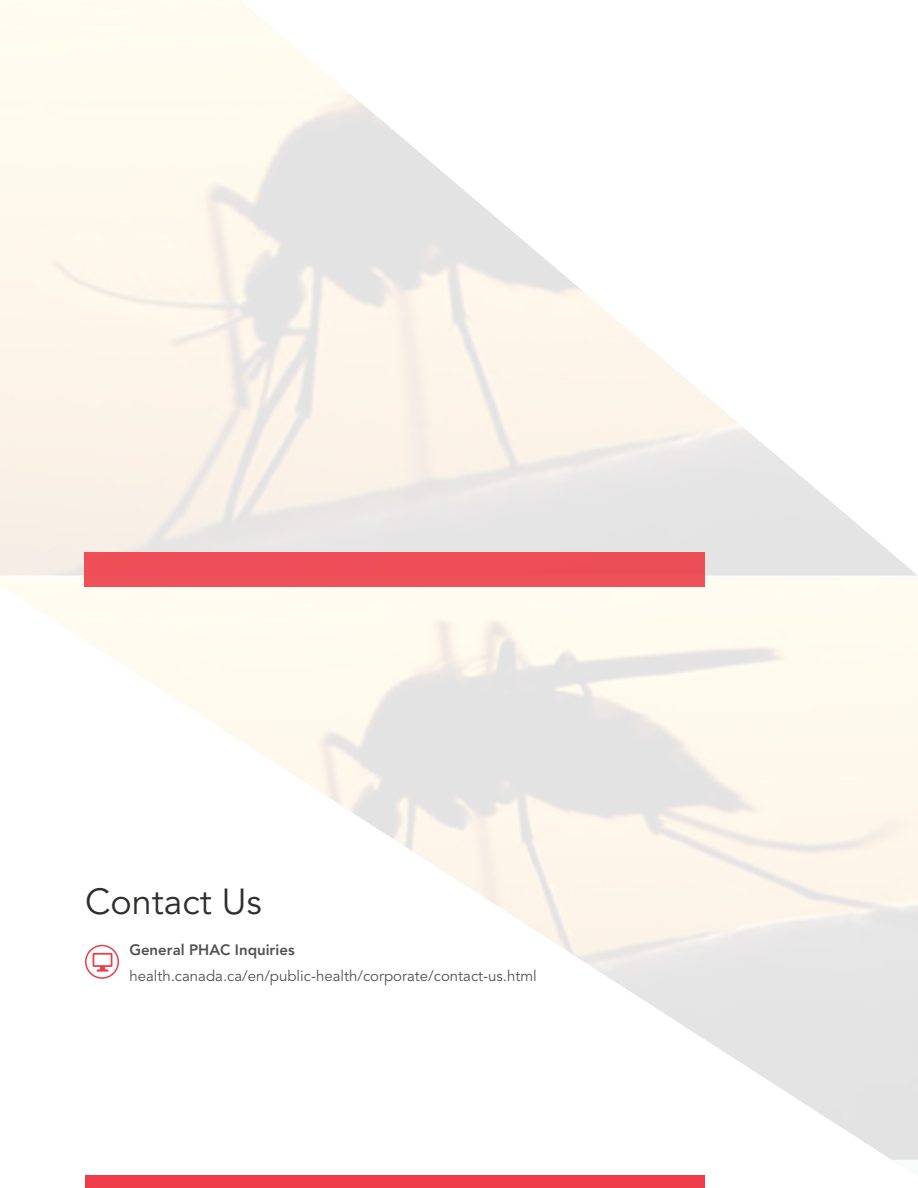
<style>
.page{position:relative;width:918px;height:1188px;background:#fff}
.page>*{position:absolute;margin:0;border:0;box-sizing:border-box;transform-origin:0 0}
.t1{font:36px "Avenir LT Std";color:#2f2f2e}
.body_small{font:15px "Avenir LT Std";color:#545154}
.body_small-2{font:800 15px "Avenir LT Std";color:#545154}
</style>
<div class="page">
<img style="left:0;top:577px;width:918px;height:583px">
<svg style="left:0;top:0;width:918px;height:576px"></svg>
<div style="left:85px;top:1175px;width:620px;height:13px;background:#ee3d49"></div>
<div style="left:84px;top:552px;width:621px;height:34px;background:#ed4e59"></div>
<div style="left:85px;top:945px;width:34px;height:34px;border:2px solid #ee3d49;border-radius:50%"></div>
<svg style="left:93px;top:953px;width:19px;height:19px"></svg>
<p class="t1" style="left:85px;top:880px;width:178px">Contact Us</p>
<p class="body_small-2" style="left:129px;top:940px;width:167px">General PHAC Inquiries</p>
<p class="body_small" style="left:129px;top:967px;width:409px">health.canada.ca/en/public-health/corporate/contact-us.html</p>
</div>
